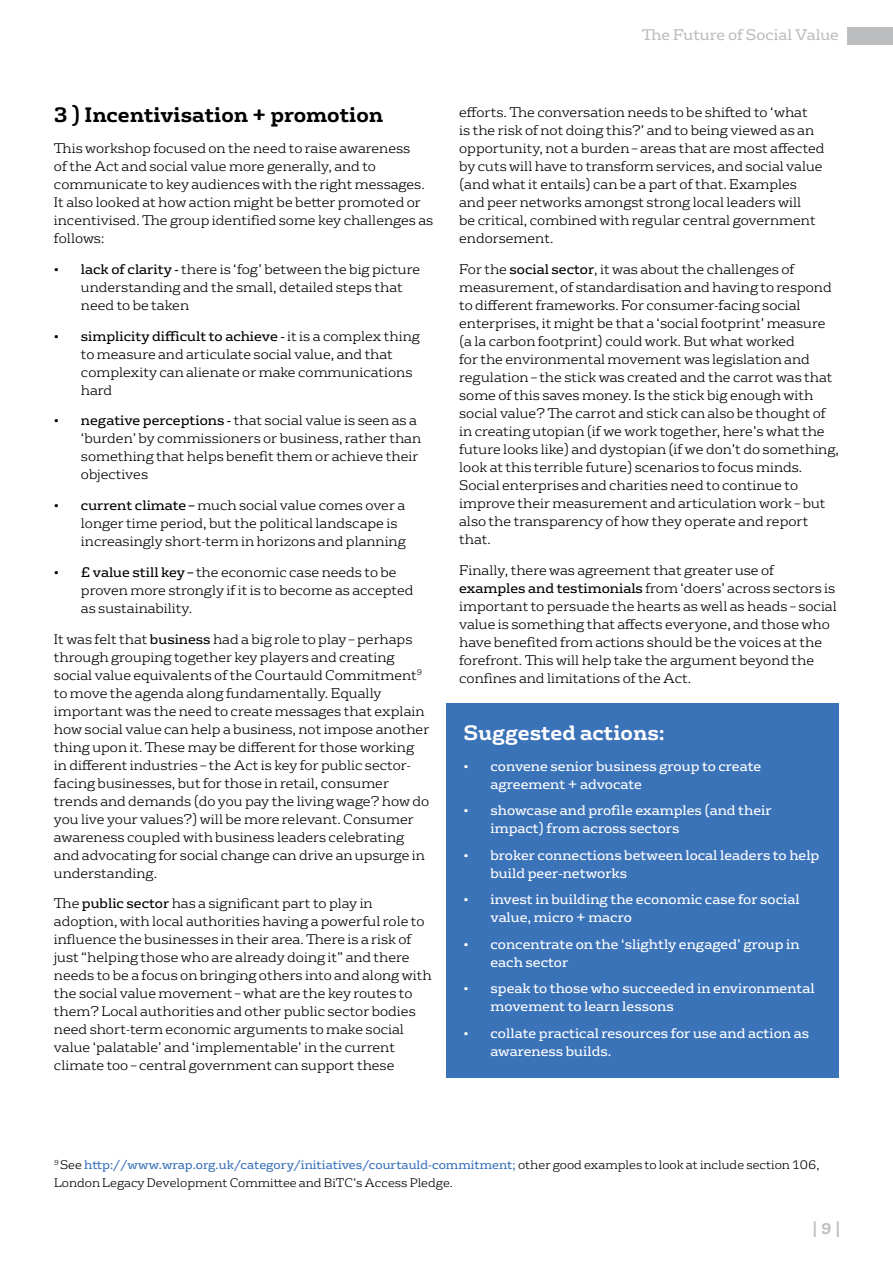
<style>
.page{position:relative;width:893px;height:1263px;background:#fff}
.page>*{position:absolute;margin:0;border:0;box-sizing:border-box;transform-origin:0 0}
.t1{font:700 20.25px "FS Rufus";color:#000}
.t2{font:700 20.25px "FS Rufus";color:#fff}
.t3{font:15px "FS Rufus";color:#bcbec0}
.t4{font:700 15px "FS Rufus";color:#bcbec0}
.t5{font:300 13.5px/18px "FS Rufus";color:#000}
.t6{font:13.5px/18px "FS Rufus";color:#fff}
.t7{font:300 12px/18px "FS Rufus";color:#000}
.s1{font-weight:400}
.s2{font-weight:400;color:#3b73b9}
</style>
<div class="page">
<div style="left:848px;top:27px;width:45px;height:17px;background:#bcbec0"></div>
<div style="left:446px;top:703px;width:393px;height:374px;background:#3b73b9"></div>
<h1 class="t1" style="left:54px;top:97px;width:331px">3 ) Incentivisation + promotion</h1>
<p class="t5" style="left:54px;top:138px;width:381px">This workshop focused on the need to raise awareness<br>of the Act and social value more generally, and to communicate to key audiences with the right messages.<br>It also looked at how action might be better promoted or incentivised. The group identified some key challenges as follows:</p>
<p class="t5" style="left:81px;top:259px;width:341px;text-indent:-27px"><span class="s1">• lack of clarity -</span> there is ‘fog’ between the big picture understanding and the small, detailed steps that need to be taken</p>
<p class="t5" style="left:81px;top:326px;width:341px;text-indent:-27px"><span class="s1">• simplicity difficult to achieve -</span> it is a complex thing to measure and articulate social value, and that complexity can alienate or make communications hard</p>
<p class="t5" style="left:81px;top:410px;width:342px;text-indent:-27px"><span class="s1">• negative perceptions -</span> that social value is seen as a ‘burden’ by commissioners or business, rather than something that helps benefit them or achieve their objectives</p>
<p class="t5" style="left:81px;top:495px;width:326px;text-indent:-27px"><span class="s1">• current climate –</span> much social value comes over a longer time period, but the political landscape is increasingly short-term in horizons and planning</p>
<p class="t5" style="left:81px;top:562px;width:334px;text-indent:-27px"><span class="s1">• £ value still key –</span> the economic case needs to be proven more strongly if it is to become as accepted as sustainability.</p>
<p class="t5" style="left:54px;top:629px;width:377px">It was felt that <span class="s1">business</span> had a big role to play – perhaps through grouping together key players and creating social value equivalents of the Courtauld Commitment<sup>9 </sup>to move the agenda along fundamentally. Equally important was the need to create messages that explain how social value can help a business, not impose another thing upon it. These may be different for those working in different industries – the Act is key for public sector&shy;facing businesses, but for those in retail, consumer trends and demands (do you pay the living wage? how do you live your values?) will be more relevant. Consumer awareness coupled with business leaders celebrating and advocating for social change can drive an upsurge in understanding.</p>
<p class="t5" style="left:54px;top:893px;width:379px">The <span class="s1">public sector</span> has a significant part to play in adoption, with local authorities having a powerful role to influence the businesses in their area. There is a risk of just “helping those who are already doing it” and there needs to be a focus on bringing others into and along with the social value movement – what are the key routes to them? Local authorities and other public sector bodies need short-term economic arguments to make social value ‘palatable’ and ‘implementable’ in the current climate too – central government can support these</p>
<p class="t3" style="left:642px;top:23px;width:199px">The Future of Social Value</p>
<p class="t5" style="left:459px;top:102px;width:367px">efforts. The conversation needs to be shifted to ‘what<br>is the risk of not doing this?’ and to being viewed as an opportunity, not a burden – areas that are most affected by cuts will have to transform services, and social value (and what it entails) can be a part of that. Examples and peer networks amongst strong local leaders will<br>be critical, combined with regular central government endorsement.</p>
<p class="t5" style="left:459px;top:259px;width:381px">For the <span class="s1">social sector</span>, it was about the challenges of measurement, of standardisation and having to respond to different frameworks. For consumer-facing social enterprises, it might be that a ‘social footprint’ measure (a la carbon footprint) could work. But what worked<br>for the environmental movement was legislation and regulation – the stick was created and the carrot was that some of this saves money. Is the stick big enough with social value? The carrot and stick can also be thought of in creating utopian (if we work together, here’s what the future looks like) and dystopian (if we don’t do something, look at this terrible future) scenarios to focus minds.<br>Social enterprises and charities need to continue to improve their measurement and articulation work – but also the transparency of how they operate and report that.</p>
<p class="t5" style="left:459px;top:560px;width:379px">Finally, there was agreement that greater use of <span class="s1">examples and testimonials</span> from ‘doers’ across sectors is important to persuade the hearts as well as heads – social value is something that affects everyone, and those who have benefited from actions should be the voices at the forefront. This will help take the argument beyond the confines and limitations of the Act.</p>
<h1 class="t2" style="left:463px;top:715px;width:203px">Suggested actions:</h1>
<p class="t6" style="left:490px;top:756px;width:272px;text-indent:-27px">• convene senior business group to create agreement + advocate</p>
<p class="t6" style="left:490px;top:800px;width:283px;text-indent:-27px">• showcase and profile examples (and their impact) from across sectors</p>
<p class="t6" style="left:490px;top:845px;width:330px;text-indent:-27px">• broker connections between local leaders to help build peer-networks</p>
<p class="t6" style="left:490px;top:889px;width:311px;text-indent:-27px">• invest in building the economic case for social value, micro + macro</p>
<p class="t6" style="left:490px;top:934px;width:311px;text-indent:-27px">• concentrate on the ‘slightly engaged’ group in each sector</p>
<p class="t6" style="left:490px;top:978px;width:326px;text-indent:-27px">• speak to those who succeeded in environmental movement to learn lessons</p>
<p class="t6" style="left:490px;top:1023px;width:320px;text-indent:-27px">• collate practical resources for use and action as awareness builds.</p>
<p class="t7" style="left:54px;top:1154px;width:767px"><sup>9</sup> See <span class="s2">http://www.wrap.org.uk/category/initiatives/courtauld-commitment;</span> other good examples to look at include section 106,<br>London Legacy Development Committee and BiTC’s Access Pledge.</p>
<p class="t4" style="left:812px;top:1215px;width:31px">| 9 |</p>
</div>
